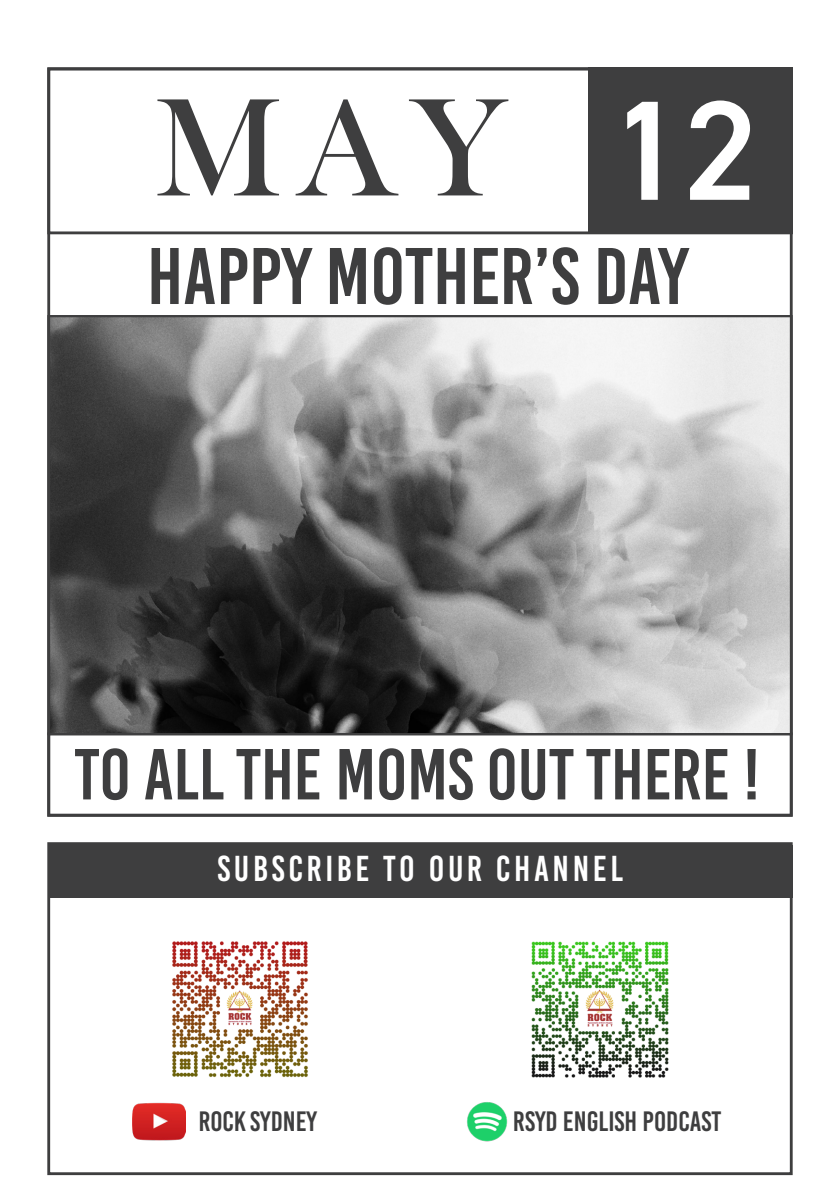
<style>
.page{position:relative;width:840px;height:1191px;background:#fff}
.page>*{position:absolute;margin:0;border:0;box-sizing:border-box;transform-origin:0 0}
.t1{font:144px "Bask Old Face";color:#3e3e3f}
.number_simple{font:600 142px "DIN2014";color:#fff}
.t2{font:80px "Bebas Kai";color:#3e3e3f}
.t3{font:72px "Bebas Kai";color:#3e3e3f}
.t4{font:36px "Bebas Kai";letter-spacing:.1em;color:#fff}
.t5{font:28px "Bebas Kai";color:#3e3e3f}
</style>
<div class="page">
<div style="left:47px;top:67px;width:745px;height:167px;border:3px solid #3e3e3f"></div>
<div style="left:47px;top:842px;width:745px;height:333px;border:3px solid #3e3e3f"></div>
<div style="left:587px;top:68px;width:205px;height:166px;background:#3e3e3f"></div>
<img style="left:51px;top:318px;width:737px;height:414px">
<div style="left:47px;top:68px;width:745px;height:748px;border:3px solid #3e3e3f"></div>
<img style="left:531px;top:941px;width:138px;height:137px">
<img style="left:172px;top:941px;width:136px;height:137px">
<img style="left:467px;top:1102px;width:41px;height:40px">
<img style="left:133px;top:1102px;width:52px;height:39px">
<div style="left:50px;top:845px;width:742px;height:53px;background:#3e3e3f"></div>
<p class="t1" style="left:154px;top:69px;width:353px">MAY</p>
<p class="number_simple" style="left:609px;top:57px;width:150px">12</p>
<p class="t2" style="left:147px;top:233px;width:543px">HAPPY MOTHER’S DAY</p>
<p class="t3" style="left:74px;top:736px;width:686px">TO ALL THE MOMS OUT THERE !</p>
<p class="t4" style="left:217px;top:848px;width:407px">SUBSCRIBE TO OUR CHANNEL</p>
<p class="t5" style="left:199px;top:1106px;width:120px">ROCK SYDNEY</p>
<p class="t5" style="left:513px;top:1106px;width:209px">RSYD ENGLISH PODCAST</p>
</div>
